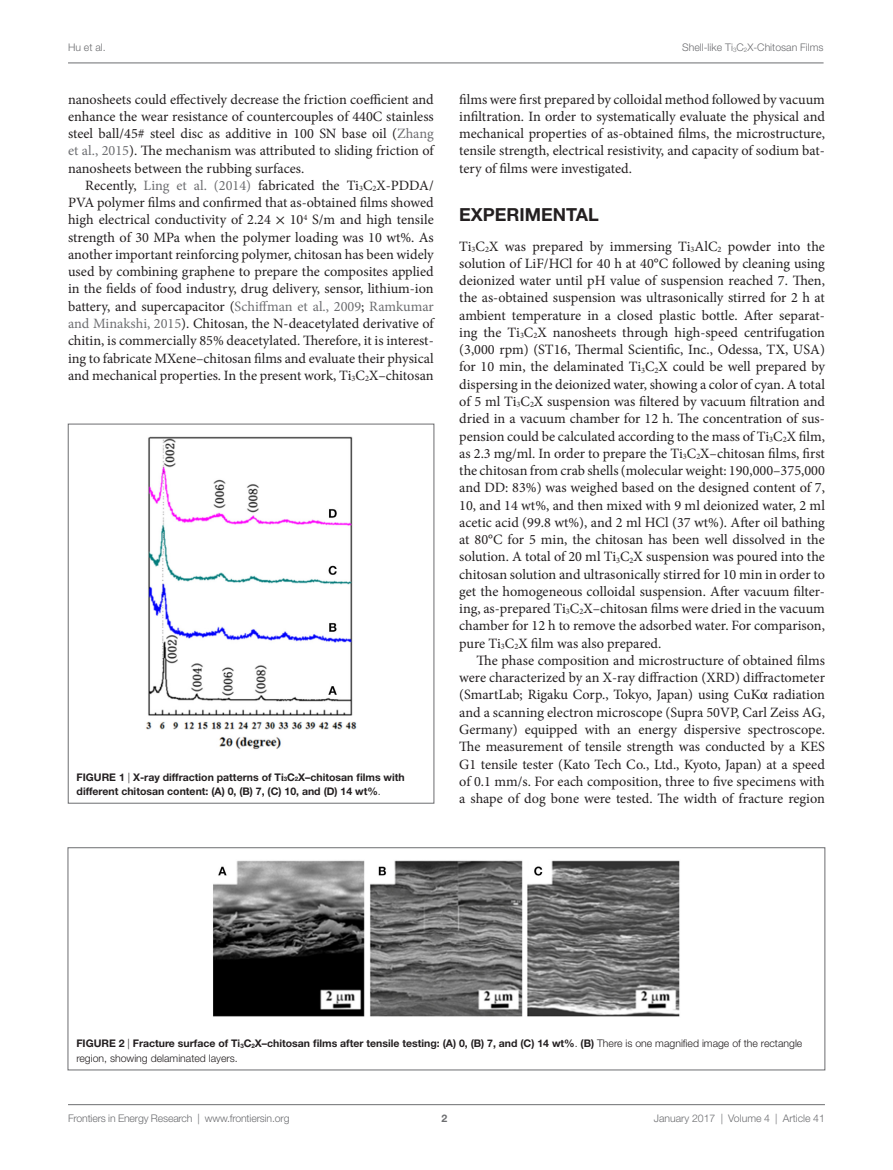
<style>
.page{position:relative;width:893px;height:1170px;background:#fff}
.page>*{position:absolute;margin:0;border:0;box-sizing:border-box;transform-origin:0 0}
.t1{font:700 18px "Helvetica Neue LT Std";color:#231f20}
.t2{font:14.25px/17.2px "Minion Pro";color:#231f20;text-align:justify}
.t3{font:700 10.5px/14.2px "Helvetica Neue LT Std";color:#231f20}
.t4{font:300 10.5px "Helvetica Neue LT Std";color:#6c6d70}
.t5{font:700 10.5px "Helvetica Neue LT Std";color:#6c6d70}
.s1{color:#6c6d70}
.s2{font-family:"STIX General"}
.s3{font-weight:300}
</style>
<div class="page">
<img style="left:213px;top:860px;width:467px;height:157px">
<div style="left:68px;top:847px;width:757px;height:223px;border:1px solid #6c6d70"></div>
<img style="left:146px;top:436px;width:211px;height:314px">
<hr style="left:68px;top:63px;width:756px;height:1px;background:#6c6d70">
<hr style="left:68px;top:1104px;width:757px;height:1px;background:#6c6d70">
<p class="t4" style="left:68px;top:41px;width:39px">Hu et al.</p>
<p class="t4" style="left:682px;top:41px;width:143px">Shell-like Ti<sub>3</sub>C<sub>2</sub>X-Chitosan Films</p>
<p class="t2" style="left:68px;top:90px;width:367px">nanosheets could effectively decrease the friction coefficient and enhance the wear resistance of countercouples of 440C stainless steel ball/45# steel disc as additive in 100 SN base oil (<span class="s1">Zhang et al., 2015</span>). The mechanism was attributed to sliding friction of nanosheets between the rubbing surfaces.</p>
<p class="t2" style="left:68px;top:177px;width:367px;text-indent:17px">Recently, <span class="s1">Ling et al. (2014)</span> fabricated the Ti<sub>3</sub>C<sub>2</sub>X-PDDA/ PVA polymer films and confirmed that as-obtained films showed high electrical conductivity of 2.24 <span class="s2">×</span> 10<sup>4</sup> S/m and high tensile strength of 30 MPa when the polymer loading was 10 wt%. As another important reinforcing polymer, chitosan has been widely used by combining graphene to prepare the composites applied in the fields of food industry, drug delivery, sensor, lithium-ion battery, and supercapacitor (<span class="s1">Schiffman et al., 2009</span>; <span class="s1">Ramkumar and Minakshi, 2015</span>). Chitosan, the N-deacetylated derivative of chitin, is commercially 85% deacetylated. Therefore, it is interest&shy;ing to fabricate MXene–chitosan films and evaluate their physical and mechanical properties. In the present work, Ti<sub>3</sub>C<sub>2</sub>X–chitosan</p>
<p class="t3" style="left:77px;top:769px;width:330px">Figure 1 <span class="s3">|</span> X-ray diffraction patterns of Ti<sub>3</sub>C<sub>2</sub>X–chitosan films with different chitosan content: (A) 0, (B) 7, (C) 10, and (D) 14 wt%<span class="s3">.</span></p>
<p class="t2" style="left:459px;top:90px;width:367px">films were first prepared by colloidal method followed by vacuum infiltration. In order to systematically evaluate the physical and mechanical properties of as-obtained films, the microstructure, tensile strength, electrical resistivity, and capacity of sodium bat&shy;tery of films were investigated.</p>
<p class="t1" style="left:459px;top:203px;width:130px">EXPERI MENTAL</p>
<p class="t2" style="left:459px;top:237px;width:367px">Ti<sub>3</sub>C<sub>2</sub>X was prepared by immersing Ti<sub>3</sub>AlC<sub>2</sub> powder into the solution of LiF/HCl for 40 h at 40°C followed by cleaning using deionized water until pH value of suspension reached 7. Then, the as-obtained suspension was ultrasonically stirred for 2 h at ambient temperature in a closed plastic bottle. After separat&shy;ing the Ti<sub>3</sub>C<sub>2</sub>X nanosheets through high-speed centrifugation (3,000 rpm) (ST16, Thermal Scientific, Inc., Odessa, TX, USA) for 10 min, the delaminated Ti<sub>3</sub>C<sub>2</sub>X could be well prepared by dispersing in the deionized water, showing a color of cyan. A total of 5 ml Ti<sub>3</sub>C<sub>2</sub>X suspension was filtered by vacuum filtration and dried in a vacuum chamber for 12 h. The concentration of sus&shy;pension could be calculated according to the mass of Ti<sub>3</sub>C<sub>2</sub>X film, as 2.3 mg/ml. In order to prepare the Ti<sub>3</sub>C<sub>2</sub>X–chitosan films, first the chitosan from crab shells (molecular weight: 190,000–375,000 and DD: 83%) was weighed based on the designed content of 7, 10, and 14 wt%, and then mixed with 9 ml deionized water, 2 ml acetic acid (99.8 wt%), and 2 ml HCl (37 wt%). After oil bathing at 80°C for 5 min, the chitosan has been well dissolved in the solution. A total of 20 ml Ti<sub>3</sub>C<sub>2</sub>X suspension was poured into the chitosan solution and ultrasonically stirred for 10 min in order to get the homogeneous colloidal suspension. After vacuum filter&shy;ing, as-prepared Ti<sub>3</sub>C<sub>2</sub>X–chitosan films were dried in the vacuum chamber for 12 h to remove the adsorbed water. For comparison, pure Ti<sub>3</sub>C<sub>2</sub>X film was also prepared.</p>
<p class="t2" style="left:459px;top:651px;width:367px;text-indent:17px">The phase composition and microstructure of obtained films were characterized by an X-ray diffraction (XRD) diffractometer (SmartLab; Rigaku Corp., Tokyo, Japan) using CuK<span class="s2">α</span> radiation and a scanning electron microscope (Supra 50VP, Carl Zeiss AG, Germany) equipped with an energy dispersive spectroscope.<br>The measurement of tensile strength was conducted by a KES G1 tensile tester (Kato Tech Co., Ltd., Kyoto, Japan) at a speed of 0.1 mm/s. For each composition, three to five specimens with a shape of dog bone were tested. The width of fracture region</p>
<p class="t3" style="left:76px;top:1036px;width:727px">Figure 2 <span class="s3">|</span> Fracture surface of Ti<sub>3</sub>C<sub>2</sub>X–chitosan films after tensile testing: (A) 0, (B) 7, and (C) 14 wt%<span class="s3">.</span> (B) <span class="s3">There is one magnified image of the rectangle region, showing delaminated layers.</span></p>
<p class="t4" style="left:68px;top:1111px;width:223px">Frontiers in Energy Research | www.frontiersin.org</p>
<p class="t4" style="left:654px;top:1111px;width:173px">January 2017 | Volume 4 | Article 41</p>
<p class="t5" style="left:441px;top:1111px;width:7px">2</p>
</div>
